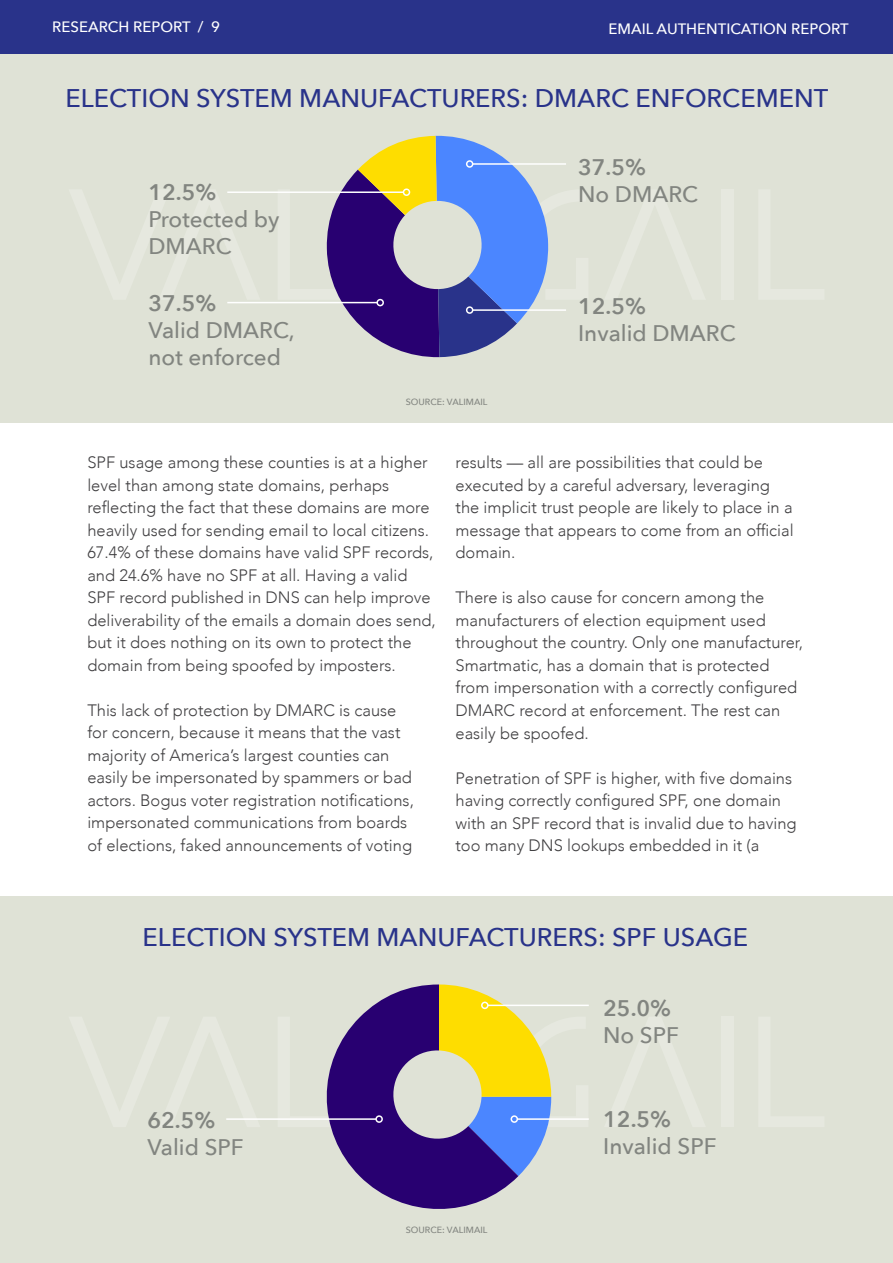
<style>
.page{position:relative;width:893px;height:1263px;background:#fff}
.page>*{position:absolute;margin:0;border:0;box-sizing:border-box;transform-origin:0 0}
.t1{font:500 25.5px "Avenir Next";color:#29338a}
.t2{font:500 22.5px/27px "Avenir Next";color:#828580}
.t3{font:600 22.5px "Avenir Next";color:#828580}
.t4{font:300 16.5px/22.5px "Avenir";color:#414042}
.t5{font:500 15px "Avenir Next";color:#fff}
.t6{font:500 9px "Avenir Next";color:#828580}
</style>
<div class="page">
<div style="left:0;top:896px;width:893px;height:367px;background:#dfe2d6"></div>
<div style="left:722px;top:1016px;width:12px;height:111px;background:#e6e8df"></div>
<div style="left:0;top:54px;width:893px;height:369px;background:#dfe2d6"></div>
<div style="left:722px;top:189px;width:12px;height:111px;background:#e6e8df"></div>
<svg style="left:326px;top:996px;width:192px;height:213px;fill:#280071"></svg>
<hr style="left:227px;top:191px;width:176px;height:2px;background:#fff">
<hr style="left:227px;top:302px;width:150px;height:1px;background:#fff">
<hr style="left:226px;top:1118px;width:150px;height:2px;background:#fff">
<div style="left:375px;top:1115px;width:8px;height:8px;border:2px solid #fff;border-radius:50%"></div>
<hr style="left:488px;top:1004px;width:101px;height:2px;background:#fff">
<hr style="left:517px;top:1118px;width:72px;height:2px;background:#fff">
<svg style="left:278px;top:135px;width:288px;height:223px"></svg>
<svg style="left:388px;top:984px;width:200px;height:192px"></svg>
<div style="left:0;top:0;width:893px;height:54px;background:#29338a"></div>
<p class="t5" style="left:52px;top:14px;width:169px">RESEARCH REPORT / 9</p>
<p class="t5" style="left:608px;top:16px;width:242px">EMAIL AUTHENTICATION REPORT</p>
<h1 class="t1" style="left:65px;top:76px;width:764px">ELECTION SYSTEM MANUFACTURERS: DMARC ENFORCEMENT</h1>
<h2 class="t3" style="left:148px;top:173px;width:69px">12.5%</h2>
<h2 class="t2" style="left:148px;top:205px;width:133px">Protected by<br>DMARC</h2>
<h2 class="t3" style="left:148px;top:284px;width:69px">37.5%</h2>
<h2 class="t2" style="left:148px;top:316px;width:148px">Valid DMARC, not enforced</h2>
<p class="t6" style="left:406px;top:395px;width:83px">SOURCE: VALIMAIL</p>
<h2 class="t3" style="left:578px;top:148px;width:69px">37.5%</h2>
<h2 class="t2" style="left:578px;top:180px;width:121px">No DMARC</h2>
<h2 class="t3" style="left:578px;top:287px;width:69px">12.5%</h2>
<h2 class="t2" style="left:578px;top:319px;width:159px">Invalid DMARC</h2>
<p class="t4" style="left:87px;top:451px;width:350px">SPF usage among these counties is at a higher level than among state domains, perhaps reflecting the fact that these domains are more heavily used for sending email to local citizens.<br>67.4% of these domains have valid SPF records, and 24.6% have no SPF at all. Having a valid SPF record published in DNS can help improve deliverability of the emails a domain does send, but it does nothing on its own to protect the domain from being spoofed by imposters.</p>
<p class="t4" style="left:87px;top:699px;width:328px">This lack of protection by DMARC is cause for concern, because it means that the vast majority of America’s largest counties can easily be impersonated by spammers or bad actors. Bogus voter registration notifications, impersonated communications from boards of elections, faked announcements of voting</p>
<p class="t4" style="left:455px;top:451px;width:340px">results — all are possibilities that could be executed by a careful adversary, leveraging the implicit trust people are likely to place in a message that appears to come from an official domain.</p>
<p class="t4" style="left:455px;top:586px;width:349px">There is also cause for concern among the manufacturers of election equipment used throughout the country. Only one manufacturer, Smartmatic, has a domain that is protected from impersonation with a correctly configured DMARC record at enforcement. The rest can easily be spoofed.</p>
<p class="t4" style="left:455px;top:767px;width:343px">Penetration of SPF is higher, with five domains having correctly configured SPF, one domain with an SPF record that is invalid due to having too many DNS lookups embedded in it (a</p>
<h1 class="t1" style="left:143px;top:915px;width:607px">ELECTION SYSTEM MANUFACTURERS: SPF USAGE</h1>
<h2 class="t3" style="left:147px;top:1101px;width:69px">62.5%</h2>
<h2 class="t2" style="left:147px;top:1133px;width:98px">Valid SPF</h2>
<p class="t6" style="left:406px;top:1222px;width:83px">SOURCE: VALIMAIL</p>
<h2 class="t3" style="left:603px;top:989px;width:69px">25.0%</h2>
<h2 class="t2" style="left:603px;top:1021px;width:77px">No SPF</h2>
<h2 class="t3" style="left:603px;top:1100px;width:69px">12.5%</h2>
<h2 class="t2" style="left:603px;top:1132px;width:115px">Invalid SPF</h2>
</div>
